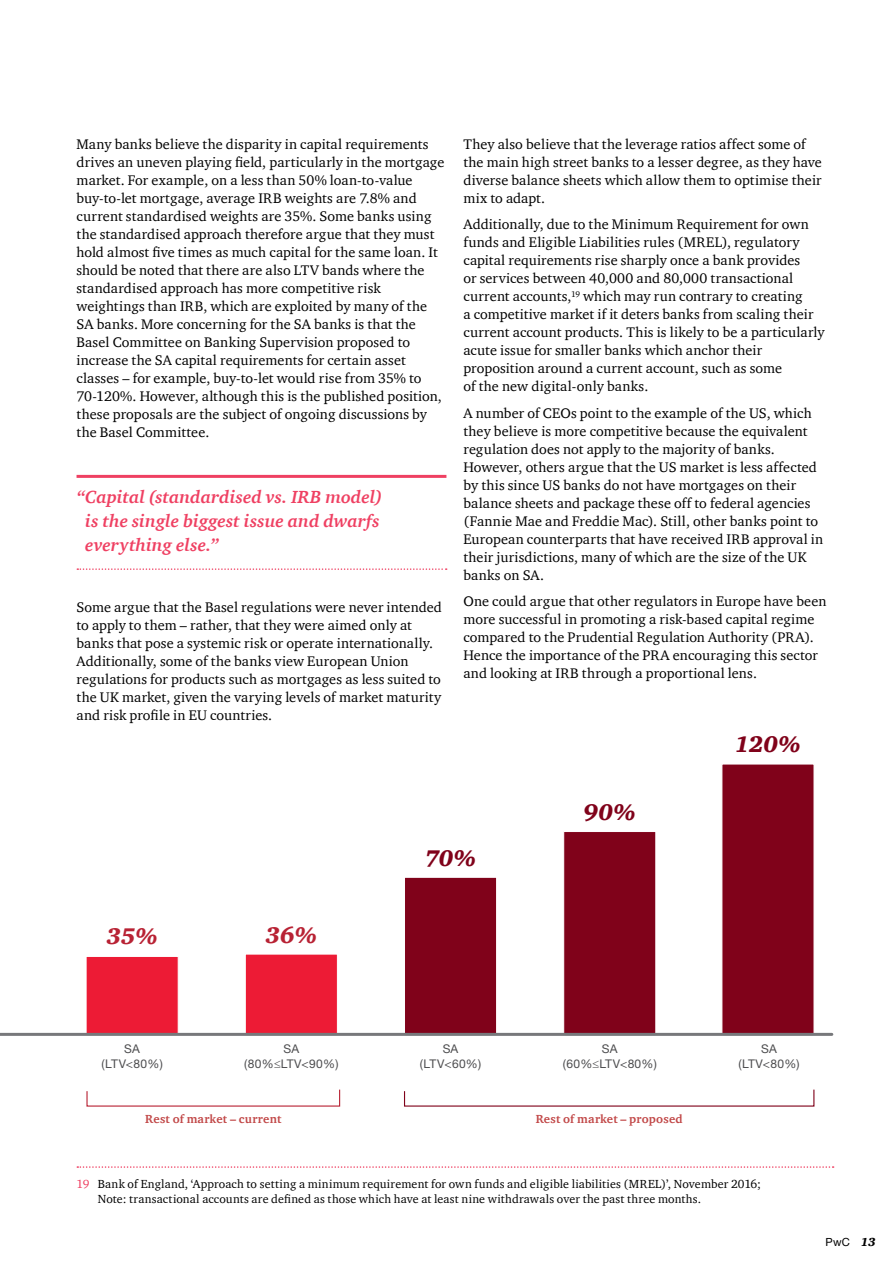
<style>
.page{position:relative;width:893px;height:1263px;background:#fff}
.page>*{position:absolute;margin:0;border:0;box-sizing:border-box;transform-origin:0 0}
.t1{font:italic 900 23.25px "ITC Charter Com";letter-spacing:-.015em;color:#80021a}
.t2{font:italic 900 23.25px "ITC Charter Com";color:#b82234}
.t3{font:italic 700 18px/24px "ITC Charter Com";letter-spacing:.005em;color:#ef4062}
.t4{font:14.25px/18px "ITC Charter Com";letter-spacing:.01em;color:#000}
.t5{font:12px/15px "ITC Charter Com";letter-spacing:.015em;color:#000}
.t6{font:12px/15px "Helvetica Neue";letter-spacing:.02em;color:#4d4d4f;text-align:center}
.t7{font:700 12px "ITC Charter Com";letter-spacing:.015em;color:#c14747}
.t8{font:11.25px "Helvetica Neue";color:#000}
.s1{color:#ef4062}
.s2{font-family:"ITC Charter Com";font-weight:900;font-style:italic;font-size:12px}
</style>
<div class="page">
<hr style="left:77px;top:475px;width:369px;height:3px;background:#ef4062">
<svg style="left:77px;top:568px;width:370px;height:2px"></svg>
<svg style="left:77px;top:1166px;width:757px;height:2px"></svg>
<div style="left:86px;top:956px;width:93px;height:80px;background:#ed1b35;border:1px solid #fff"></div>
<div style="left:245px;top:954px;width:93px;height:82px;background:#ed1b35;border:1px solid #fff"></div>
<div style="left:404px;top:877px;width:93px;height:159px;background:#80021a;border:1px solid #fff"></div>
<div style="left:563px;top:831px;width:93px;height:205px;background:#80021a;border:1px solid #fff"></div>
<div style="left:721px;top:763px;width:93px;height:273px;background:#80021a;border:1px solid #fff"></div>
<hr style="left:0;top:1033px;width:832px;height:3px;background:#77787b">
<svg style="left:86px;top:1089px;width:255px;height:18px"></svg>
<svg style="left:404px;top:1089px;width:411px;height:18px"></svg>
<p class="t4" style="left:77px;top:135px;width:369px">Many banks believe the disparity in capital requirements drives an uneven playing field, particularly in the mortgage market. For example, on a less than 50% loan-to-value buy-to-let mortgage, average IRB weights are 7.8% and current standardised weights are 35%. Some banks using the standardised approach therefore argue that they must hold almost five times as much capital for the same loan. It should be noted that there are also LTV bands where the standardised approach has more competitive risk weightings than IRB, which are exploited by many of the SA banks. More concerning for the SA banks is that the Basel Committee on Banking Supervision proposed to increase the SA capital requirements for certain asset classes – for example, buy-to-let would rise from 35% to 70-120%. However, although this is the published position, these proposals are the subject of ongoing discussions by the Basel Committee.</p>
<p class="t3" style="left:85px;top:485px;width:299px;text-indent:-9px">“Capital (standardised vs. IRB model) is the single biggest issue and dwarfs everything else.”</p>
<p class="t4" style="left:77px;top:598px;width:367px">Some argue that the Basel regulations were never intended to apply to them – rather, that they were aimed only at banks that pose a systemic risk or operate internationally.<br>Additionally, some of the banks view European Union regulations for products such as mortgages as less suited to the UK market, given the varying levels of market maturity and risk profile in EU countries.</p>
<p class="t4" style="left:463px;top:135px;width:360px">They also believe that the leverage ratios affect some of the main high street banks to a lesser degree, as they have diverse balance sheets which allow them to optimise their mix to adapt.</p>
<p class="t4" style="left:463px;top:215px;width:362px">Additionally, due to the Minimum Requirement for own funds and Eligible Liabilities rules (MREL), regulatory capital requirements rise sharply once a bank provides<br>or services between 40,000 and 80,000 transactional current accounts,<sup>19</sup> which may run contrary to creating<br>a competitive market if it deters banks from scaling their current account products. This is likely to be a particularly acute issue for smaller banks which anchor their proposition around a current account, such as some<br>of the new digital-only banks.</p>
<p class="t4" style="left:463px;top:404px;width:361px">A number of CEOs point to the example of the US, which they believe is more competitive because the equivalent regulation does not apply to the majority of banks.<br>However, others argue that the US market is less affected by this since US banks do not have mortgages on their balance sheets and package these off to federal agencies (Fannie Mae and Freddie Mac). Still, other banks point to European counterparts that have received IRB approval in their jurisdictions, many of which are the size of the UK banks on SA.</p>
<p class="t4" style="left:463px;top:592px;width:365px">One could argue that other regulators in Europe have been more successful in promoting a risk‑based capital regime compared to the Prudential Regulation Authority (PRA).<br>Hence the importance of the PRA encouraging this sector and looking at IRB through a proportional lens.</p>
<h1 class="t1" style="left:735px;top:730px;width:68px">120%</h1>
<h1 class="t1" style="left:584px;top:798px;width:54px">90%</h1>
<h1 class="t2" style="left:106px;top:922px;width:53px">35%</h1>
<h1 class="t2" style="left:266px;top:920px;width:53px">36%</h1>
<h1 class="t1" style="left:425px;top:843px;width:53px">70%</h1>
<p class="t6" style="left:102px;top:1041px;width:63px">SA (LTV&lt;80%)</p>
<p class="t6" style="left:244px;top:1041px;width:96px">SA (80%≤LTV&lt;90%)</p>
<p class="t6" style="left:420px;top:1041px;width:63px">SA (LTV&lt;60%)</p>
<p class="t6" style="left:563px;top:1041px;width:96px">SA (60%≤LTV&lt;80%)</p>
<p class="t6" style="left:738px;top:1041px;width:63px">SA (LTV&lt;80%)</p>
<p class="t7" style="left:145px;top:1111px;width:138px">Rest of market – current</p>
<p class="t7" style="left:536px;top:1111px;width:148px">Rest of market – proposed</p>
<p class="t5" style="left:98px;top:1177px;width:665px;text-indent:-21px"><span class="s1">19</span> Bank of England, ‘Approach to setting a minimum requirement for own funds and eligible liabilities (MREL)’, November 2016;<br>Note: transactional accounts are defined as those which have at least nine withdrawals over the past three months.</p>
<p class="t8" style="left:825px;top:1235px;width:52px">PwC <span class="s2">13</span></p>
</div>
